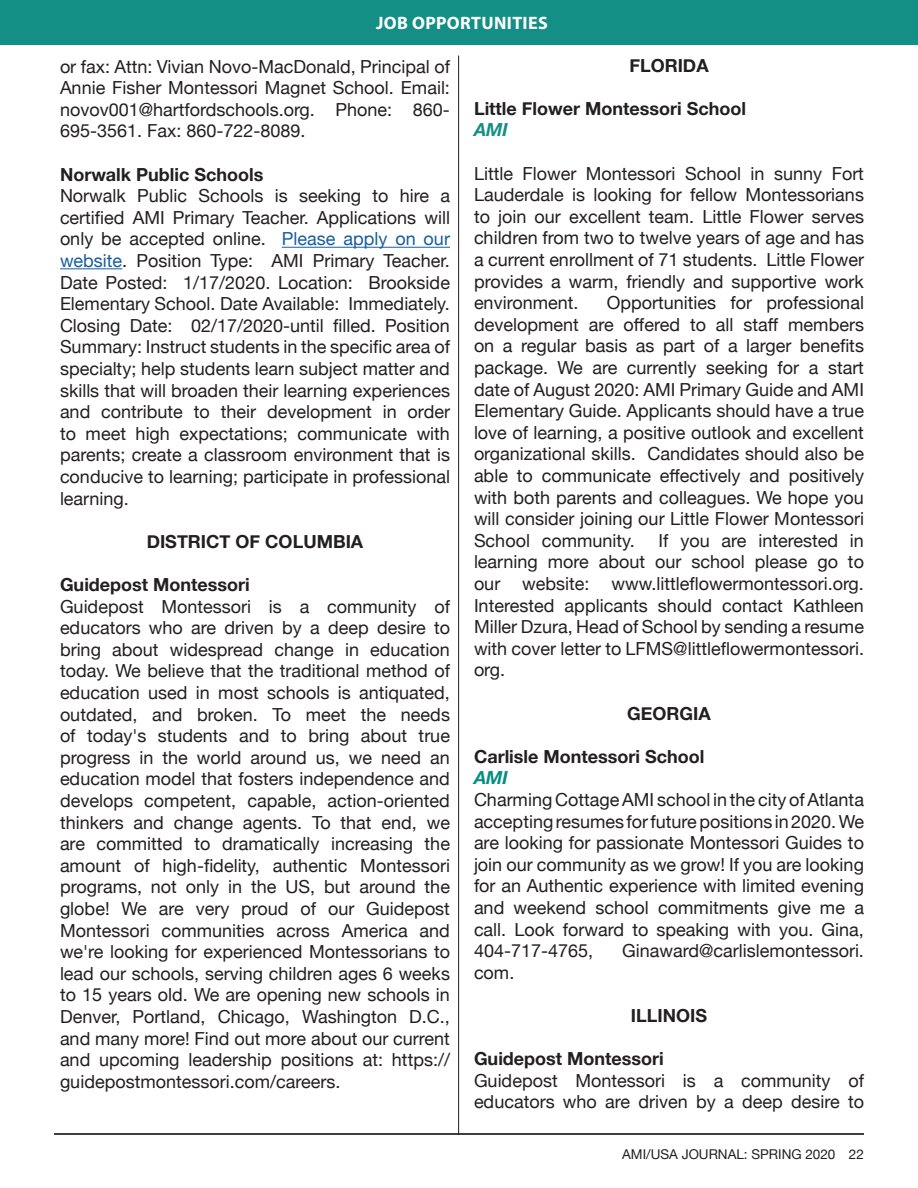
<style>
.page{position:relative;width:918px;height:1188px;background:#fff}
.page>*{position:absolute;margin:0;border:0;box-sizing:border-box;transform-origin:0 0}
.t1{font:18px/21.6px "Helvetica Neue";color:#231f20;text-align:justify}
.t2{font:700 18px "Helvetica Neue";color:#231f20}
.t3{font:700 18px "Myriad Pro";letter-spacing:.02em;color:#fff}
.t4{font:italic 700 18px "Helvetica Neue";color:#148f85}
.t5{font:italic 700 18px "Helvetica Neue";color:#008e84}
.t6{font:13.5px "Helvetica Neue";color:#231f20}
.s1{color:#175d9e}
</style>
<div class="page">
<div style="left:0;top:0;width:918px;height:45px;background:#148f85"></div>
<hr style="left:54px;top:1133px;width:810px;height:2px;background:#000">
<hr style="left:458px;top:56px;width:1px;height:1079px;background:#231f20">
<hr style="left:282px;top:247px;width:168px;height:1px;background:#175d9e">
<hr style="left:60px;top:268px;width:62px;height:1px;background:#175d9e">
<p class="t3" style="left:376px;top:11px;width:173px">JOB OPPORTUNITIES</p>
<p class="t1" style="left:60px;top:56px;width:392px">or fax: Attn: Vivian Novo-MacDonald, Principal of Annie Fisher Montessori Magnet School. Email: novov001@hartfordschools.org. Phone: 860- 695-3561. Fax: 860-722-8089.</p>
<p class="t2" style="left:60px;top:160px;width:205px">Norwalk Public Schools</p>
<p class="t1" style="left:60px;top:186px;width:392px">Norwalk Public Schools is seeking to hire a certified AMI Primary Teacher. Applications will only be accepted online. <span class="s1">Please apply on our website</span>. Position Type: AMI Primary Teacher.<br>Date Posted: 1/17/2020. Location: Brookside Elementary School. Date Available: Immediately.<br>Closing Date: 02/17/2020-until filled. Position Summary: Instruct students in the specific area of specialty; help students learn subject matter and skills that will broaden their learning experiences and contribute to their development in order to meet high expectations; communicate with parents; create a classroom environment that is conducive to learning; participate in professional learning.</p>
<p class="t2" style="left:147px;top:527px;width:218px">DISTRICT OF COLUMBIA</p>
<p class="t2" style="left:60px;top:570px;width:191px">Guidepost Montessori</p>
<p class="t1" style="left:60px;top:596px;width:392px">Guidepost Montessori is a community of educators who are driven by a deep desire to bring about widespread change in education today. We believe that the traditional method of education used in most schools is antiquated, outdated, and broken. To meet the needs of today's students and to bring about true progress in the world around us, we need an education model that fosters independence and develops competent, capable, action-oriented thinkers and change agents. To that end, we are committed to dramatically increasing the amount of high-fidelity, authentic Montessori programs, not only in the US, but around the globe! We are very proud of our Guidepost Montessori communities across America and we're looking for experienced Montessorians to lead our schools, serving children ages 6 weeks to 15 years old. We are opening new schools in Denver, Portland, Chicago, Washington D.C., and many more! Find out more about our current and upcoming leadership positions at: https:// guidepostmontessori.com/careers.</p>
<p class="t2" style="left:629px;top:51px;width:81px">FLORIDA</p>
<p class="t2" style="left:474px;top:94px;width:274px">Little Flower Montessori School</p>
<p class="t4" style="left:474px;top:116px;width:35px">AMI</p>
<p class="t1" style="left:474px;top:163px;width:392px">Little Flower Montessori School in sunny Fort Lauderdale is looking for fellow Montessorians to join our excellent team. Little Flower serves children from two to twelve years of age and has a current enrollment of 71 students. Little Flower provides a warm, friendly and supportive work environment.</p>
<p class="t1" style="left:474px;top:293px;width:392px;text-indent:133px">Opportunities for professional development are offered to all staff members on a regular basis as part of a larger benefits package. We are currently seeking for a start date of August 2020: AMI Primary Guide and AMI Elementary Guide. Applicants should have a true love of learning, a positive outlook and excellent organizational skills. Candidates should also be able to communicate effectively and positively with both parents and colleagues. We hope you will consider joining our Little Flower Montessori School community.</p>
<p class="t1" style="left:474px;top:531px;width:392px;text-indent:185px">If you are interested in learning more about our school please go to our website: www.littleflowermontessori.org.<br>Interested applicants should contact Kathleen Miller Dzura, Head of School by sending a resume with cover letter to LFMS@littleflowermontessori. org.</p>
<p class="t2" style="left:627px;top:699px;width:85px">GEORGIA</p>
<p class="t2" style="left:474px;top:742px;width:232px">Carlisle Montessori School</p>
<p class="t5" style="left:474px;top:764px;width:35px">AMI</p>
<p class="t1" style="left:474px;top:790px;width:392px">Charming Cottage AMI school in the city of Atlanta accepting resumes for future positions in 2020. We are looking for passionate Montessori Guides to join our community as we grow! If you are looking for an Authentic experience with limited evening and weekend school commitments give me a call. Look forward to speaking with you. Gina, 404-717-4765,</p>
<p class="t1" style="left:622px;top:941px;width:243px">Ginaward@carlislemontessori.</p>
<p class="t1" style="left:474px;top:963px;width:42px">com.</p>
<p class="t2" style="left:631px;top:1001px;width:78px">ILLINOIS</p>
<p class="t2" style="left:474px;top:1045px;width:191px">Guidepost Montessori</p>
<p class="t1" style="left:474px;top:1071px;width:392px">Guidepost Montessori is a community of educators who are driven by a deep desire to</p>
<p class="t6" style="left:622px;top:1144px;width:243px">AMI/USA JOURNAL: SPRING 2020 22</p>
</div>
